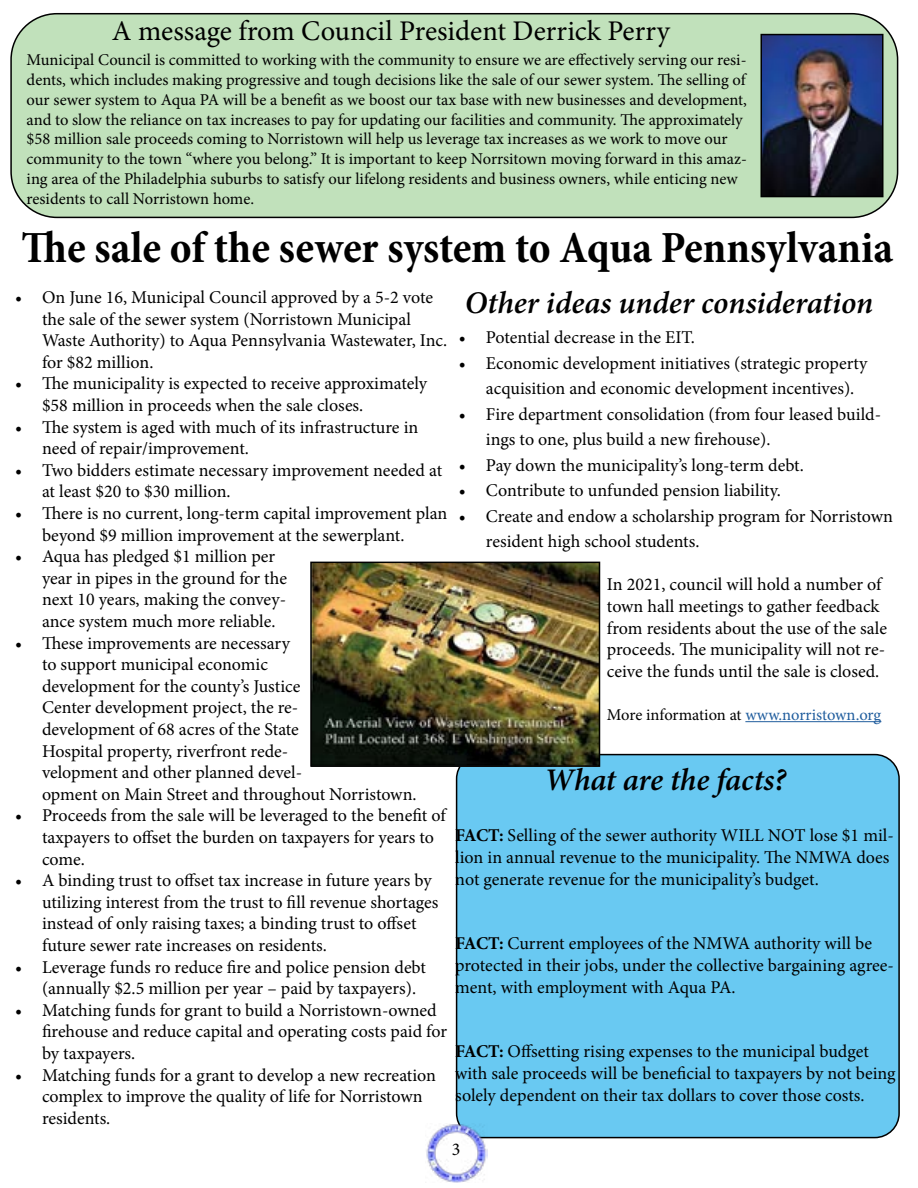
<style>
.page{position:relative;width:918px;height:1188px;background:#fff}
.page>*{position:absolute;margin:0;border:0;box-sizing:border-box;transform-origin:0 0}
.t1{font:700 condensed 45px "Minion Pro";color:#000}
.t2{font:italic 600 31.5px "Minion Pro";letter-spacing:-.005em;color:#000}
.t3{font:28.5px "Minion Pro";color:#000}
.t4{font:18px/21.6px "Minion Pro";color:#000}
.t5{font:16.5px/19.8px "Minion Pro";color:#000}
.t6{font:16.5px "Minion Pro";letter-spacing:-.005em;color:#215e9e}
.s1{color:#000}
.s2{font-weight:700}
</style>
<div class="page">
<div style="left:457px;top:755px;width:442px;height:383px;background:#69c9f2;border-radius:24px"></div>
<div style="left:456px;top:754px;width:444px;height:384px;border:2px solid #000;border-radius:24px"></div>
<img style="left:426px;top:1123px;width:61px;height:60px">
<img style="left:313px;top:565px;width:284px;height:199px">
<div style="left:310px;top:562px;width:290px;height:205px;border:2px solid #000"></div>
<div style="left:11px;top:14px;width:887px;height:203px;background:#c1e1bb;border-radius:46px"></div>
<div style="left:10px;top:13px;width:888px;height:205px;border:2px solid #000;border-radius:46px"></div>
<img style="left:763px;top:37px;width:118px;height:157px">
<div style="left:760px;top:34px;width:124px;height:163px;border:2px solid #000"></div>
<hr style="left:745px;top:721px;width:136px;height:1px;background:#215e9e">
<h3 class="t3" style="left:112px;top:12px;width:560px">A message from Council President Derrick Perry</h3>
<p class="t5" style="left:27px;top:50px;width:722px">Municipal Council is committed to working with the community to ensure we are effectively serving our resi&shy;dents, which includes making progressive and tough decisions like the sale of our sewer system. The selling of our sewer system to Aqua PA will be a benefit as we boost our tax base with new businesses and development, and to slow the reliance on tax increases to pay for updating our facilities and community. The approximately $58 million sale proceeds coming to Norristown will help us leverage tax increases as we work to move our community to the town “where you belong.” It is important to keep Norrsitown moving forward in this amaz&shy;ing area of the Philadelphia suburbs to satisfy our lifelong residents and business owners, while enticing new residents to call Norristown home.</p>
<h1 class="t1" style="left:21px;top:216px;width:873px">The sale of the sewer system to Aqua Pennsylvania</h1>
<p class="t4" style="left:42px;top:287px;width:407px;text-indent:-27px">• On June 16, Municipal Council approved by a 5-2 vote the sale of the sewer system (Norristown Municipal Waste Authority) to Aqua Pennsylvania Wastewater, Inc. for $82 million.</p>
<p class="t4" style="left:42px;top:373px;width:387px;text-indent:-27px">• The municipality is expected to receive approximately $58 million in proceeds when the sale closes.</p>
<p class="t4" style="left:42px;top:416px;width:378px;text-indent:-27px">• The system is aged with much of its infrastructure in need of repair/improvement.</p>
<p class="t4" style="left:42px;top:459px;width:402px;text-indent:-27px">• Two bidders estimate necessary improvement needed at at least $20 to $30 million.</p>
<p class="t4" style="left:42px;top:503px;width:407px;text-indent:-27px">• There is no current, long-term capital improvement plan beyond $9 million improvement at the sewerplant.</p>
<p class="t4" style="left:42px;top:546px;width:247px;text-indent:-27px">• Aqua has pledged $1 million per year in pipes in the ground for the next 10 years, making the convey&shy;ance system much more reliable.</p>
<p class="t4" style="left:42px;top:632px;width:376px;text-indent:-27px">• These improvements are necessary<br>to support municipal economic<br>development for the county’s Justice<br>Center development project, the re-<br>development of 68 acres of the State<br>Hospital property, riverfront rede-<br>velopment and other planned devel-<br>opment on Main Street and throughout Norristown.</p>
<p class="t4" style="left:42px;top:805px;width:405px;text-indent:-27px">• Proceeds from the sale will be leveraged to the benefit of taxpayers to offset the burden on taxpayers for years to come.</p>
<p class="t4" style="left:42px;top:870px;width:398px;text-indent:-27px">• A binding trust to offset tax increase in future years by utilizing interest from the trust to fill revenue shortages instead of only raising taxes; a binding trust to offset future sewer rate increases on residents.</p>
<p class="t4" style="left:42px;top:956px;width:386px;text-indent:-27px">• Leverage funds ro reduce fire and police pension debt (annually $2.5 million per year – paid by taxpayers).</p>
<p class="t4" style="left:42px;top:999px;width:407px;text-indent:-27px">• Matching funds for grant to build a Norristown-owned firehouse and reduce capital and operating costs paid for by taxpayers.</p>
<p class="t4" style="left:42px;top:1064px;width:396px;text-indent:-27px">• Matching funds for a grant to develop a new recreation complex to improve the quality of life for Norristown residents.</p>
<h2 class="t2" style="left:465px;top:281px;width:410px">Other ideas under consideration</h2>
<p class="t4" style="left:459px;top:327px;width:237px">• Potential decrease in the EIT.</p>
<p class="t4" style="left:486px;top:350px;width:383px;line-height:25.5px;text-indent:-27px">• Economic development initiatives (strategic property acquisition and economic development incentives).</p>
<p class="t4" style="left:486px;top:401px;width:397px;line-height:25.5px;text-indent:-27px">• Fire department consolidation (from four leased build&shy;ings to one, plus build a new firehouse).</p>
<p class="t4" style="left:459px;top:454px;width:346px">• Pay down the municipality’s long-term debt.</p>
<p class="t4" style="left:459px;top:480px;width:323px">• Contribute to unfunded pension liability.</p>
<p class="t4" style="left:486px;top:503px;width:408px;line-height:25.5px;text-indent:-27px">• Create and endow a scholarship program for Norristown resident high school students.</p>
<p class="t4" style="left:607px;top:574px;width:282px">In 2021, council will hold a number of town hall meetings to gather feedback from residents about the use of the sale proceeds. The municipality will not re&shy;ceive the funds until the sale is closed.</p>
<p class="t6" style="left:607px;top:704px;width:276px"><span class="s1">More information at</span> www.norristown.org</p>
<h2 class="t2" style="left:544px;top:758px;width:243px">What are the facts?</h2>
<p class="t4" style="left:455px;top:825px;width:440px"><span class="s2">FACT:</span> Selling of the sewer authority WILL NOT lose $1 mil&shy;lion in annual revenue to the municipality. The NMWA does not generate revenue for the municipality’s budget.</p>
<p class="t4" style="left:455px;top:933px;width:440px"><span class="s2">FACT:</span> Current employees of the NMWA authority will be protected in their jobs, under the collective bargaining agree&shy;ment, with employment with Aqua PA.</p>
<p class="t4" style="left:455px;top:1041px;width:442px"><span class="s2">FACT:</span> Offsetting rising expenses to the municipal budget with sale proceeds will be beneficial to taxpayers by not being solely dependent on their tax dollars to cover those costs.</p>
<p class="t4" style="left:452px;top:1138px;width:10px">3</p>
</div>
